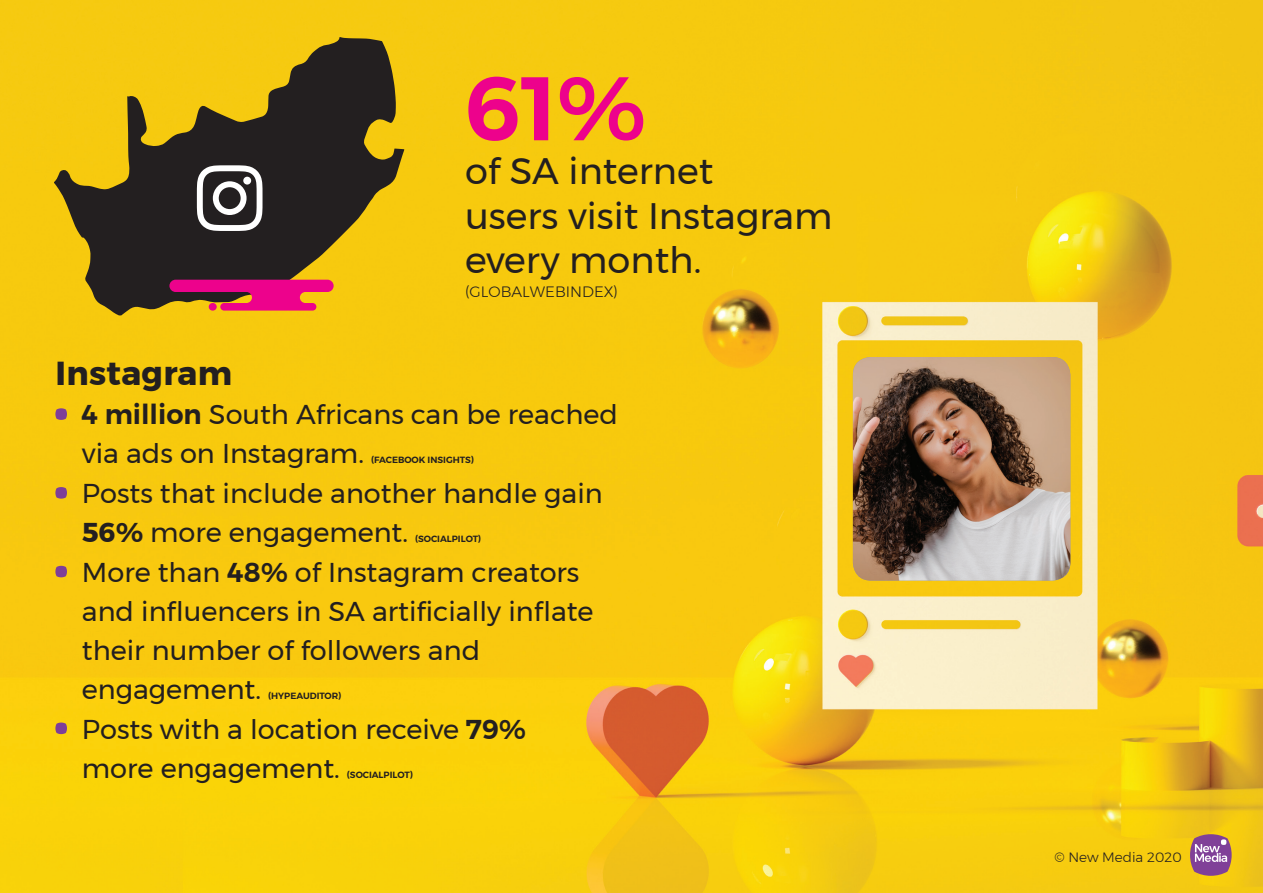
<style>
.page{position:relative;width:1263px;height:893px;background:#fff}
.page>*{position:absolute;margin:0;border:0;box-sizing:border-box;transform-origin:0 0}
.t1{font:600 90px "Montserrat";color:#ed028c}
.t2{font:36.75px/44.1px "Montserrat";color:#231f20}
.t3{font:700 33.15px "Montserrat";letter-spacing:.01em;color:#231f20}
.t4{font:27.15px/39px "Montserrat";color:#231f20}
.t5{font:300 15px "Montserrat";color:#231f20}
.t6{font:300 13.5px "Montserrat";color:#231f20}
.t7{font:600 9px "Montserrat";color:#231f20}
.s1{font-weight:600}
.s2{font-weight:700}
</style>
<div class="page">
<img style="left:0;top:0;width:1263px;height:893px">
<svg style="left:55px;top:408px;width:12px;height:12px"></svg>
<svg style="left:55px;top:487px;width:12px;height:12px"></svg>
<svg style="left:55px;top:566px;width:12px;height:11px"></svg>
<svg style="left:55px;top:722px;width:12px;height:12px"></svg>
<svg style="left:54px;top:37px;width:350px;height:278px;fill:#231f20"></svg>
<svg style="left:169px;top:280px;width:165px;height:31px"></svg>
<svg style="left:197px;top:165px;width:66px;height:66px"></svg>
<div style="left:243px;top:177px;width:8px;height:8px;background:#fff;border-radius:50%"></div>
<img style="left:853px;top:357px;width:217px;height:224px">
<svg style="left:1190px;top:834px;width:41px;height:42px"></svg>
<h1 class="t1" style="left:465px;top:37px;width:182px">61%</h1>
<h2 class="t2" style="left:465px;top:149px;width:369px">of SA internet<br>users visit Instagram every month.</h2>
<p class="t5" style="left:465px;top:280px;width:155px">(GLOBALWEBINDEX)</p>
<p class="t3" style="left:55px;top:346px;width:178px">Instagram</p>
<p class="t4" style="left:82px;top:395px;width:537px"><span class="s1">4 million</span> South Africans can be reached via ads on Instagram.</p>
<p class="t7" style="left:371px;top:453px;width:104px">(FACEBOOK INSIGHTS)</p>
<p class="t4" style="left:82px;top:474px;width:522px">Posts that include another handle gain<br><span class="s2">56%</span> more engagement.</p>
<p class="t7" style="left:415px;top:532px;width:68px">(SOCIALPILOT)</p>
<p class="t4" style="left:82px;top:552px;width:513px">More than <span class="s1">48%</span> of Instagram creators and influencers in SA artificially inflate their number of followers and engagement.</p>
<p class="t7" style="left:268px;top:688px;width:75px">(HYPEAUDITOR)</p>
<p class="t4" style="left:82px;top:709px;width:445px">Posts with a location receive <span class="s1">79% </span>more engagement.</p>
<p class="t7" style="left:347px;top:767px;width:68px">(SOCIALPILOT)</p>
<p class="t6" style="left:1054px;top:847px;width:129px">© New Media 2020</p>
</div>
